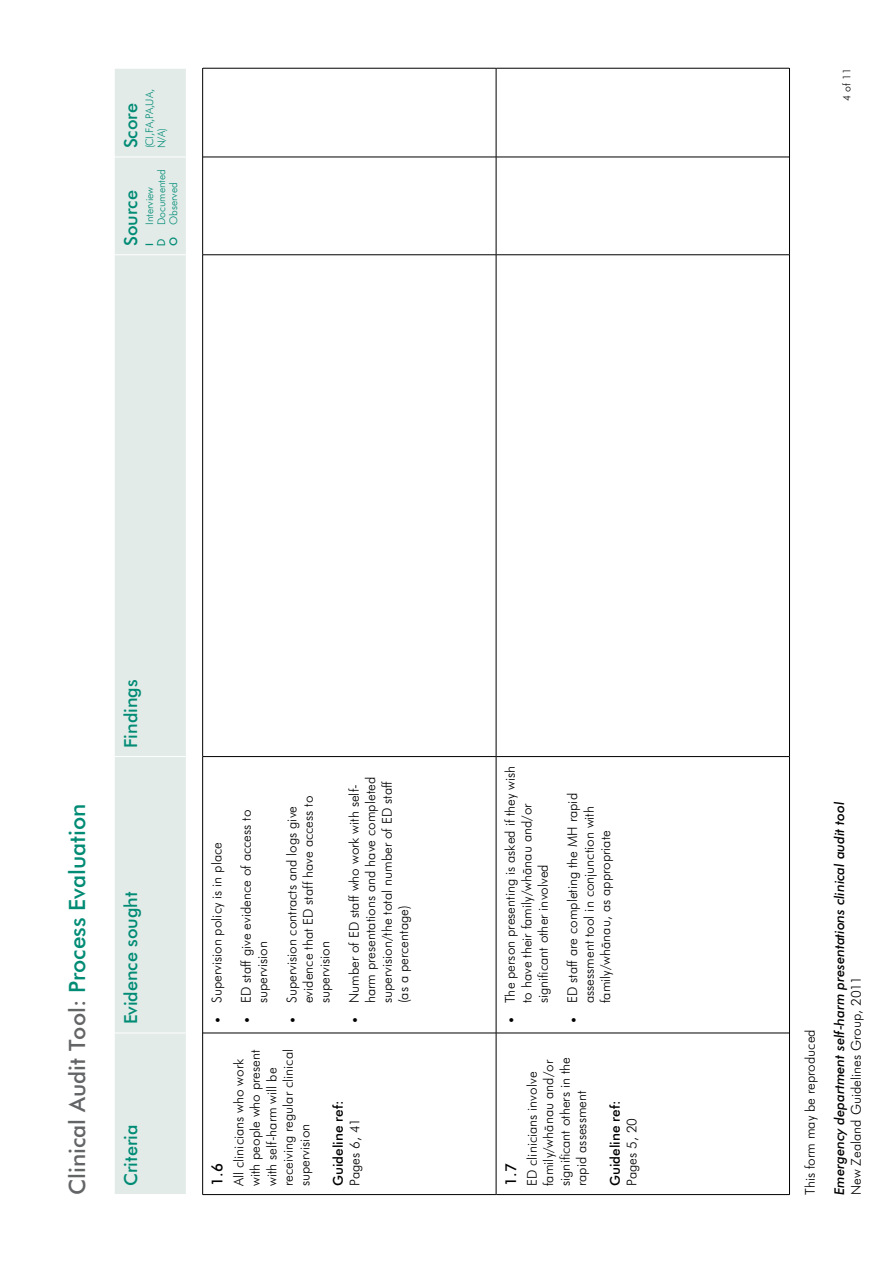
<style>
.page{position:relative;width:893px;height:1263px;background:#fff}
.page>*{position:absolute;margin:0;border:0;box-sizing:border-box;transform-origin:0 0}
.t1{font:500 22.5px "Futura GG";color:#636466}
.t2{font:500 18px "Futura GG";color:#008b75}
.t3{font:500 15px "Futura GG";color:#000}
.t4{font:300 13.5px/16.5px "Futura GG";color:#000}
.t5{font:italic 500 13.5px "Futura GG";color:#000}
.t6{font:500 13.5px "Futura GG";color:#000}
.t7{font:300 10.5px/12px "Futura GG";color:#008b75}
.t8{font:300 10.5px "Futura GG";color:#000}
.t9{font:500 10.5px "Futura GG";color:#008b75}
.t10{font:10.5px "Futura";color:#008b75}
.s1{font-weight:500}
.s2{color:#008b75}
</style>
<div class="page">
<div style="left:115px;top:69px;width:71px;height:1125px;background:#e2ebe8"></div>
<hr style="left:115px;top:1032px;width:71px;height:1px;background:#fff">
<hr style="left:115px;top:756px;width:71px;height:1px;background:#fff">
<hr style="left:115px;top:254px;width:71px;height:1px;background:#fff">
<hr style="left:115px;top:157px;width:71px;height:1px;background:#fff">
<hr style="left:202px;top:1033px;width:1px;height:162px;background:#000">
<hr style="left:203px;top:1194px;width:293px;height:1px;background:#000">
<hr style="left:202px;top:756px;width:1px;height:277px;background:#000">
<hr style="left:203px;top:1033px;width:293px;height:1px;background:#000">
<hr style="left:202px;top:255px;width:1px;height:501px;background:#000">
<hr style="left:203px;top:756px;width:293px;height:1px;background:#000">
<hr style="left:496px;top:1033px;width:1px;height:162px;background:#000">
<hr style="left:496px;top:1194px;width:293px;height:1px;background:#000">
<hr style="left:496px;top:756px;width:1px;height:277px;background:#000">
<hr style="left:496px;top:1033px;width:293px;height:1px;background:#000">
<hr style="left:496px;top:255px;width:1px;height:501px;background:#000">
<hr style="left:496px;top:756px;width:293px;height:1px;background:#000">
<hr style="left:789px;top:1033px;width:1px;height:162px;background:#000">
<hr style="left:789px;top:756px;width:1px;height:277px;background:#000">
<hr style="left:789px;top:255px;width:1px;height:501px;background:#000">
<hr style="left:202px;top:157px;width:1px;height:98px;background:#000">
<hr style="left:203px;top:254px;width:293px;height:1px;background:#000">
<hr style="left:202px;top:68px;width:1px;height:89px;background:#000">
<hr style="left:203px;top:157px;width:293px;height:1px;background:#000">
<hr style="left:203px;top:68px;width:293px;height:1px;background:#000">
<hr style="left:496px;top:254px;width:293px;height:1px;background:#000">
<hr style="left:496px;top:157px;width:293px;height:1px;background:#000">
<hr style="left:496px;top:68px;width:293px;height:1px;background:#000">
<hr style="left:789px;top:157px;width:1px;height:98px;background:#000">
<hr style="left:789px;top:68px;width:1px;height:89px;background:#000">
<hr style="left:496px;top:157px;width:1px;height:98px;background:#000">
<hr style="left:496px;top:68px;width:1px;height:89px;background:#000">
<h2 class="t2" style="left:120px;top:148px;width:47px;rotate:-90deg">Score</h2>
<p class="t7" style="left:143px;top:148px;width:61px;rotate:-90deg">(CI,FA,PA,UA,<br>N/A)</p>
<h2 class="t2" style="left:120px;top:246px;width:57px;rotate:-90deg">Source</h2>
<p class="t7" style="left:155px;top:246px;width:79px;text-indent:21px;rotate:-90deg">Documented<br><span class="s1">O</span> Observed</p>
<p class="t7" style="left:143px;top:225px;width:40px;rotate:-90deg">Interview</p>
<p class="t10" style="left:155px;top:246px;width:8px;rotate:-90deg">D</p>
<p class="t9" style="left:143px;top:246px;width:4px;rotate:-90deg">I</p>
<p class="t8" style="left:840px;top:101px;width:34px;rotate:-90deg">4 of 11</p>
<h1 class="t1" style="left:64px;top:1195px;width:393px;rotate:-90deg">Clinical Audit Tool: <span class="s2">Process Evaluation</span></h1>
<h2 class="t2" style="left:120px;top:748px;width:70px;rotate:-90deg">Findings</h2>
<h2 class="t2" style="left:120px;top:1024px;width:134px;rotate:-90deg">Evidence sought</h2>
<h2 class="t2" style="left:120px;top:1186px;width:63px;rotate:-90deg">Criteria</h2>
<p class="t4" style="left:208px;top:1024px;width:184px;rotate:-90deg">• Supervision policy is in place</p>
<p class="t4" style="left:238px;top:1003px;width:195px;text-indent:-21px;rotate:-90deg">• ED staff give evidence of access to supervision</p>
<p class="t4" style="left:283px;top:1003px;width:209px;text-indent:-21px;rotate:-90deg">• Supervision contracts and logs give evidence that ED staff have access to supervision</p>
<p class="t4" style="left:346px;top:1003px;width:228px;text-indent:-21px;rotate:-90deg">• Number of ED staff who work with self&shy;harm presentations and have completed supervision/the total number of ED staff (as a percentage)</p>
<p class="t3" style="left:208px;top:1186px;width:24px;rotate:-90deg">1.6</p>
<p class="t4" style="left:230px;top:1186px;width:139px;rotate:-90deg">All clinicians who work with people who present with self-harm will be receiving regular clinical supervision</p>
<p class="t6" style="left:330px;top:1186px;width:87px;rotate:-90deg">Guideline ref:</p>
<p class="t4" style="left:346px;top:1186px;width:70px;rotate:-90deg">Pages 6, 41</p>
<p class="t4" style="left:502px;top:1003px;width:239px;text-indent:-21px;rotate:-90deg">• The person presenting is asked if they wish to have their family/whänau and/or significant other involved</p>
<p class="t4" style="left:564px;top:1003px;width:212px;text-indent:-21px;rotate:-90deg">• ED staff are completing the MH rapid assessment tool in conjunction with family/whänau, as appropriate</p>
<p class="t3" style="left:502px;top:1186px;width:24px;rotate:-90deg">1.7</p>
<p class="t4" style="left:524px;top:1186px;width:130px;rotate:-90deg">ED clinicians involve family/whänau and/or significant others in the rapid assessment</p>
<p class="t6" style="left:607px;top:1186px;width:87px;rotate:-90deg">Guideline ref:</p>
<p class="t4" style="left:623px;top:1186px;width:70px;rotate:-90deg">Pages 5, 20</p>
<p class="t4" style="left:802px;top:1195px;width:167px;rotate:-90deg">This form may be reproduced</p>
<p class="t5" style="left:831px;top:1195px;width:395px;rotate:-90deg">Emergency department self-harm presentations clinical audit tool</p>
<p class="t4" style="left:848px;top:1195px;width:220px;rotate:-90deg">New Zealand Guidelines Group, 2011</p>
</div>
